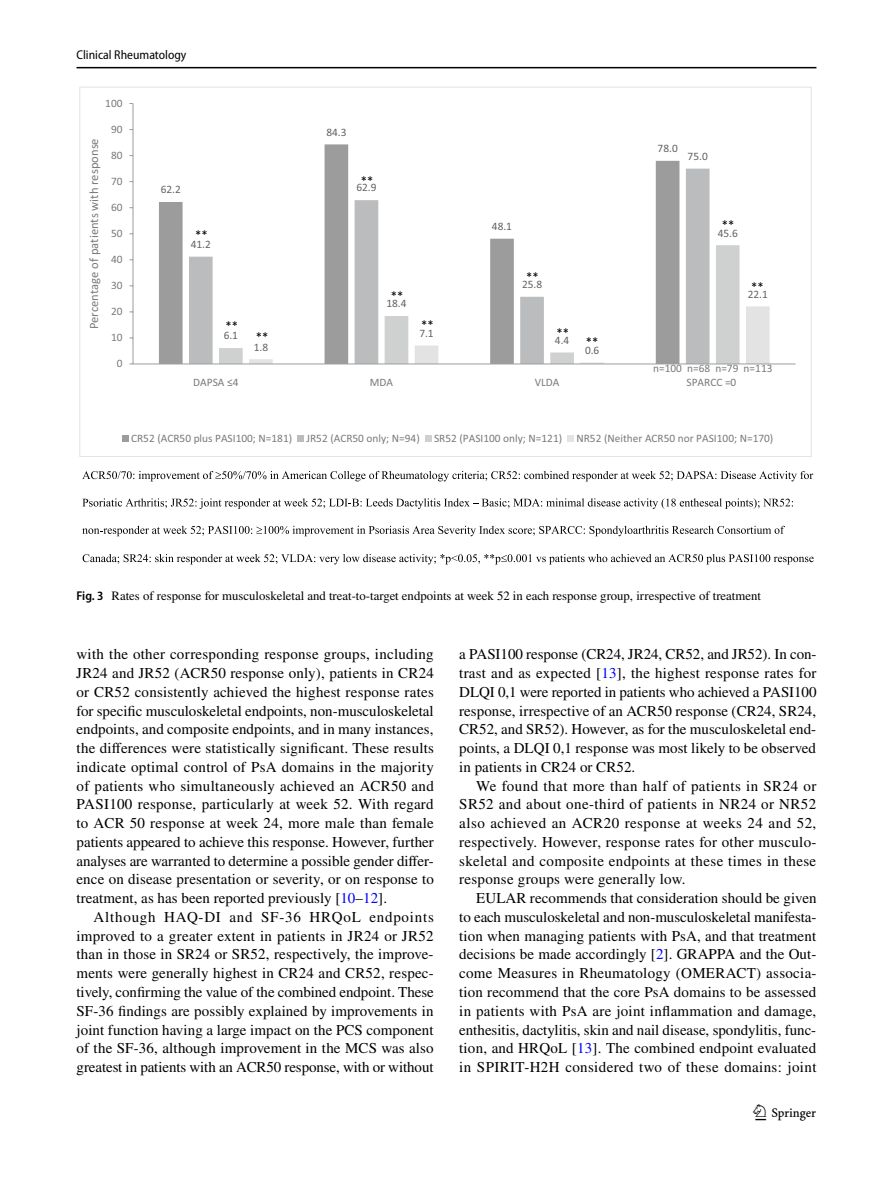
<style>
.page{position:relative;width:893px;height:1187px;background:#fff}
.page>*{position:absolute;margin:0;border:0;box-sizing:border-box;transform-origin:0 0}
.t1{font:22.5px "Springnew Regular 3";color:#000}
.t2{font:15px/18.8px "STIX";letter-spacing:.005em;color:#000;text-align:justify}
.t3{font:12.75px "STIX";color:#000}
.t4{font:semi-condensed 12.75px "Myriad Pro";color:#000}
.t5{font:12.6px "Calibri 2";color:#7a7a7a}
.t6{font:12.6px "Calibri 2";color:#000}
.t7{font:11.4px "Calibri 2";color:#7a7a7a}
.t8{font:11.4px "Calibri 2";color:#626262}
.s1{font-family:"Myriad Pro";font-weight:600;font-stretch:semi-condensed}
.s2{color:#00f}
</style>
<div class="page">
<hr style="left:77px;top:67px;width:739px;height:1px;background:#000">
<svg style="left:159px;top:144px;width:520px;height:219px"></svg>
<svg style="left:189px;top:169px;width:520px;height:194px"></svg>
<svg style="left:219px;top:245px;width:520px;height:118px"></svg>
<svg style="left:249px;top:306px;width:521px;height:57px"></svg>
<hr style="left:133px;top:103px;width:1px;height:261px;background:#9c9c9c">
<hr style="left:133px;top:363px;width:662px;height:1px;background:#9c9c9c">
<svg style="left:122px;top:435px;width:6px;height:6px"></svg>
<svg style="left:298px;top:435px;width:6px;height:6px"></svg>
<svg style="left:425px;top:435px;width:6px;height:6px"></svg>
<svg style="left:568px;top:435px;width:6px;height:6px"></svg>
<svg style="left:82px;top:471px;width:731px;height:10px"></svg>
<svg style="left:82px;top:498px;width:711px;height:11px"></svg>
<svg style="left:82px;top:525px;width:703px;height:11px"></svg>
<svg style="left:83px;top:554px;width:731px;height:10px"></svg>
<p class="t4" style="left:77px;top:48px;width:111px">Clinical Rheumatology</p>
<p class="t7" style="left:105px;top:95px;width:19px">100</p>
<p class="t5" style="left:85px;top:329px;width:192px;rotate:-90deg">egatnecreP s tne i tapfo w ht i esnopser</p>
<p class="t7" style="left:111px;top:121px;width:13px">90</p>
<p class="t7" style="left:111px;top:147px;width:13px">80</p>
<p class="t7" style="left:111px;top:173px;width:13px">70</p>
<p class="t7" style="left:111px;top:199px;width:13px">60</p>
<p class="t7" style="left:111px;top:225px;width:13px">50</p>
<p class="t7" style="left:111px;top:251px;width:13px">40</p>
<p class="t7" style="left:111px;top:277px;width:13px">30</p>
<p class="t7" style="left:111px;top:303px;width:13px">20</p>
<p class="t7" style="left:111px;top:329px;width:13px">10</p>
<p class="t7" style="left:117px;top:355px;width:7px">0</p>
<p class="t8" style="left:161px;top:181px;width:22px">62.2</p>
<p class="t8" style="left:326px;top:124px;width:22px">84.3</p>
<p class="t6" style="left:361px;top:172px;width:14px">**</p>
<p class="t8" style="left:356px;top:180px;width:22px">62.9</p>
<p class="t8" style="left:658px;top:140px;width:22px">78.0</p>
<p class="t8" style="left:688px;top:148px;width:22px">75.0</p>
<p class="t6" style="left:195px;top:226px;width:14px">**</p>
<p class="t8" style="left:191px;top:236px;width:22px">41.2</p>
<p class="t6" style="left:226px;top:317px;width:14px">**</p>
<p class="t8" style="left:224px;top:327px;width:16px">6.1</p>
<p class="t6" style="left:256px;top:328px;width:14px">**</p>
<p class="t8" style="left:254px;top:339px;width:16px">1.8</p>
<p class="t6" style="left:391px;top:287px;width:14px">**</p>
<p class="t8" style="left:386px;top:295px;width:22px">18.4</p>
<p class="t6" style="left:421px;top:316px;width:14px">**</p>
<p class="t8" style="left:419px;top:325px;width:16px">7.1</p>
<p class="t8" style="left:492px;top:218px;width:22px">48.1</p>
<p class="t6" style="left:526px;top:268px;width:14px">**</p>
<p class="t8" style="left:522px;top:276px;width:22px">25.8</p>
<p class="t6" style="left:556px;top:324px;width:14px">**</p>
<p class="t8" style="left:555px;top:332px;width:16px">4.4</p>
<p class="t6" style="left:586px;top:333px;width:14px">**</p>
<p class="t8" style="left:585px;top:342px;width:16px">0.6</p>
<p class="t6" style="left:722px;top:216px;width:14px">**</p>
<p class="t8" style="left:718px;top:225px;width:22px">45.6</p>
<p class="t6" style="left:751px;top:278px;width:14px">**</p>
<p class="t8" style="left:748px;top:286px;width:22px">22.1</p>
<p class="t7" style="left:653px;top:360px;width:121px">n=100 n=68 n=79 n=113</p>
<p class="t7" style="left:193px;top:374px;width:47px">DAPSA ≤4</p>
<p class="t7" style="left:370px;top:374px;width:25px">MDA</p>
<p class="t7" style="left:535px;top:374px;width:26px">VLDA</p>
<p class="t7" style="left:686px;top:374px;width:51px">SPARCC =0</p>
<p class="t7" style="left:131px;top:430px;width:163px">CR52 (ACR50 plus PASI100; N=181)</p>
<p class="t7" style="left:306px;top:430px;width:115px">JR52 (ACR50 only; N=94)</p>
<p class="t7" style="left:434px;top:430px;width:130px">SR52 (PASI100 only; N=121)</p>
<p class="t7" style="left:576px;top:430px;width:198px">NR52 (Neither ACR50 nor PASI100; N=170)</p>
<p class="t3" style="left:77px;top:586px;width:686px"><span class="s1">Fig. 3</span> Rates of response for musculoskeletal and treat-to-target endpoints at week 52 in each response group, irrespective of treatment</p>
<p class="t2" style="left:77px;top:646px;width:359px">with the other corresponding response groups, including JR24 and JR52 (ACR50 response only), patients in CR24 or CR52 consistently achieved the highest response rates for specific musculoskeletal endpoints, non-musculoskeletal endpoints, and composite endpoints, and in many instances, the differences were statistically significant. These results indicate optimal control of PsA domains in the majority of patients who simultaneously achieved an ACR50 and PASI100 response, particularly at week 52. With regard to ACR 50 response at week 24, more male than female patients appeared to achieve this response. However, further analyses are warranted to determine a possible gender differ&shy;ence on disease presentation or severity, or on response to treatment, as has been reported previously [<span class="s2">10</span>–<span class="s2">12</span>].</p>
<p class="t2" style="left:77px;top:908px;width:359px;text-indent:17px">Although HAQ-DI and SF-36 HRQoL endpoints improved to a greater extent in patients in JR24 or JR52 than in those in SR24 or SR52, respectively, the improve&shy;ments were generally highest in CR24 and CR52, respec&shy;tively, confirming the value of the combined endpoint. These SF-36 findings are possibly explained by improvements in joint function having a large impact on the PCS component of the SF-36, although improvement in the MCS was also greatest in patients with an ACR50 response, with or without</p>
<p class="t2" style="left:459px;top:646px;width:359px">a PASI100 response (CR24, JR24, CR52, and JR52). In con&shy;trast and as expected [<span class="s2">13</span>], the highest response rates for DLQI 0,1 were reported in patients who achieved a PASI100 response, irrespective of an ACR50 response (CR24, SR24, CR52, and SR52). However, as for the musculoskeletal end&shy;points, a DLQI 0,1 response was most likely to be observed in patients in CR24 or CR52.</p>
<p class="t2" style="left:459px;top:777px;width:359px;text-indent:17px">We found that more than half of patients in SR24 or SR52 and about one-third of patients in NR24 or NR52 also achieved an ACR20 response at weeks 24 and 52, respectively. However, response rates for other musculo&shy;skeletal and composite endpoints at these times in these response groups were generally low.</p>
<p class="t2" style="left:459px;top:889px;width:359px;text-indent:17px">EULAR recommends that consideration should be given to each musculoskeletal and non-musculoskeletal manifesta&shy;tion when managing patients with PsA, and that treatment decisions be made accordingly [<span class="s2">2</span>]. GRAPPA and the Out&shy;come Measures in Rheumatology (OMERACT) associa&shy;tion recommend that the core PsA domains to be assessed in patients with PsA are joint inflammation and damage, enthesitis, dactylitis, skin and nail disease, spondylitis, func&shy;tion, and HRQoL [<span class="s2">13</span>]. The combined endpoint evaluated in SPIRIT-H2H considered two of these domains: joint</p>
<h1 class="t1" style="left:755px;top:1104px;width:62px">1 3</h1>
</div>
